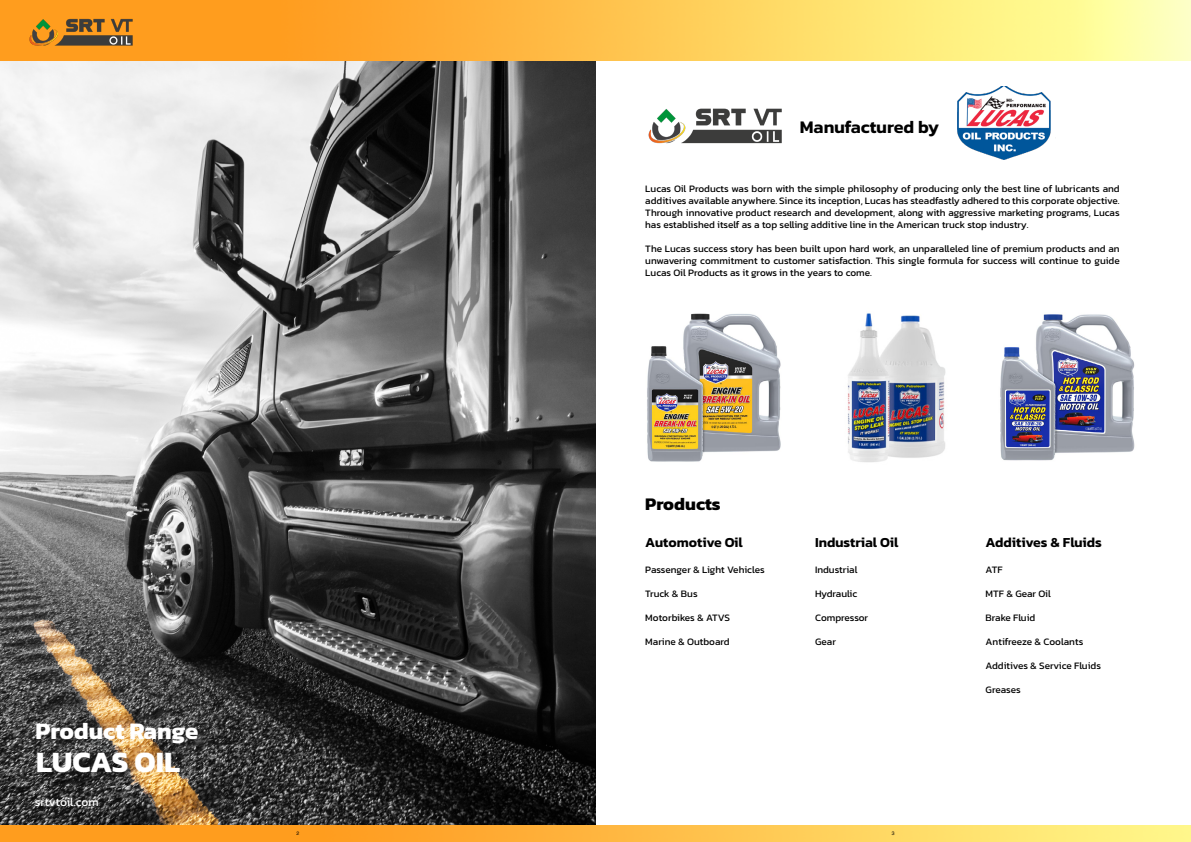
<style>
.page{position:relative;width:1191px;height:842px;background:#fff}
.page>*{position:absolute;margin:0;border:0;box-sizing:border-box;transform-origin:0 0}
.t1{font:700 30px "Kanit";color:#fff}
.t2{font:700 24px "Kanit";color:#fff}
.t3{font:600 18px "Kanit";color:#000}
.t4{font:700 18px "Kanit";color:#000}
.t5{font:600 14px "Kanit";color:#000}
.t6{font:12px "Kanit";color:#fff}
.t7{font:10px/12px "Kanit";color:#000;text-align:justify}
.t8{font:5px "Helvetica";color:#000}
</style>
<div class="page">
<img style="left:0;top:61px;width:595px;height:764px">
<img style="left:0;top:0;width:1191px;height:61px">
<img style="left:0;top:825px;width:1191px;height:17px">
<img style="left:957px;top:87px;width:94px;height:73px">
<img style="left:647px;top:313px;width:134px;height:149px">
<img style="left:847px;top:313px;width:99px;height:149px">
<img style="left:1000px;top:314px;width:135px;height:147px">
<img style="left:648px;top:108px;width:134px;height:36px">
<img style="left:19px;top:0;width:127px;height:64px">
<h2 class="t2" style="left:36px;top:712px;width:164px">Product Range</h2>
<h1 class="t1" style="left:36px;top:738px;width:145px">LUCAS OIL</h1>
<p class="t6" style="left:35px;top:793px;width:65px">srtvtoil.com</p>
<p class="t8" style="left:296px;top:830px;width:4px">2</p>
<h3 class="t3" style="left:799px;top:113px;width:141px">Manufactured by</h3>
<p class="t7" style="left:645px;top:182px;width:476px">Lucas Oil Products was born with the simple philosophy of producing only the best line of lubricants and additives available anywhere. Since its inception, Lucas has steadfastly adhered to this corporate objective.<br>Through innovative product research and development, along with aggressive marketing programs, Lucas has established itself as a top selling additive line in the American truck stop industry.</p>
<p class="t7" style="left:645px;top:242px;width:476px">The Lucas success story has been built upon hard work, an unparalleled line of premium products and an unwavering commitment to customer satisfaction. This single formula for success will continue to guide Lucas Oil Products as it grows in the years to come.</p>
<h3 class="t4" style="left:645px;top:490px;width:77px">Products</h3>
<h3 class="t5" style="left:645px;top:531px;width:99px">Automotive Oil</h3>
<p class="t7" style="left:645px;top:563px;width:121px">Passenger &amp; Light Vehicles</p>
<p class="t7" style="left:645px;top:587px;width:54px">Truck &amp; Bus</p>
<p class="t7" style="left:645px;top:611px;width:86px">Motorbikes &amp; ATVS</p>
<p class="t7" style="left:645px;top:635px;width:86px">Marine &amp; Outboard</p>
<h3 class="t5" style="left:815px;top:531px;width:85px">Industrial Oil</h3>
<h3 class="t5" style="left:985px;top:531px;width:118px">Additives &amp; Fluids</h3>
<p class="t7" style="left:815px;top:563px;width:44px">Industrial</p>
<p class="t7" style="left:815px;top:587px;width:44px">Hydraulic</p>
<p class="t7" style="left:815px;top:611px;width:55px">Compressor</p>
<p class="t7" style="left:815px;top:635px;width:22px">Gear</p>
<p class="t7" style="left:985px;top:563px;width:19px">ATF</p>
<p class="t7" style="left:985px;top:587px;width:67px">MTF &amp; Gear Oil</p>
<p class="t7" style="left:985px;top:611px;width:51px">Brake Fluid</p>
<p class="t7" style="left:985px;top:635px;width:99px">Antifreeze &amp; Coolants</p>
<p class="t7" style="left:985px;top:659px;width:117px">Additives &amp; Service Fluids</p>
<p class="t7" style="left:985px;top:683px;width:37px">Greases</p>
<p class="t8" style="left:892px;top:830px;width:4px">3</p>
</div>
